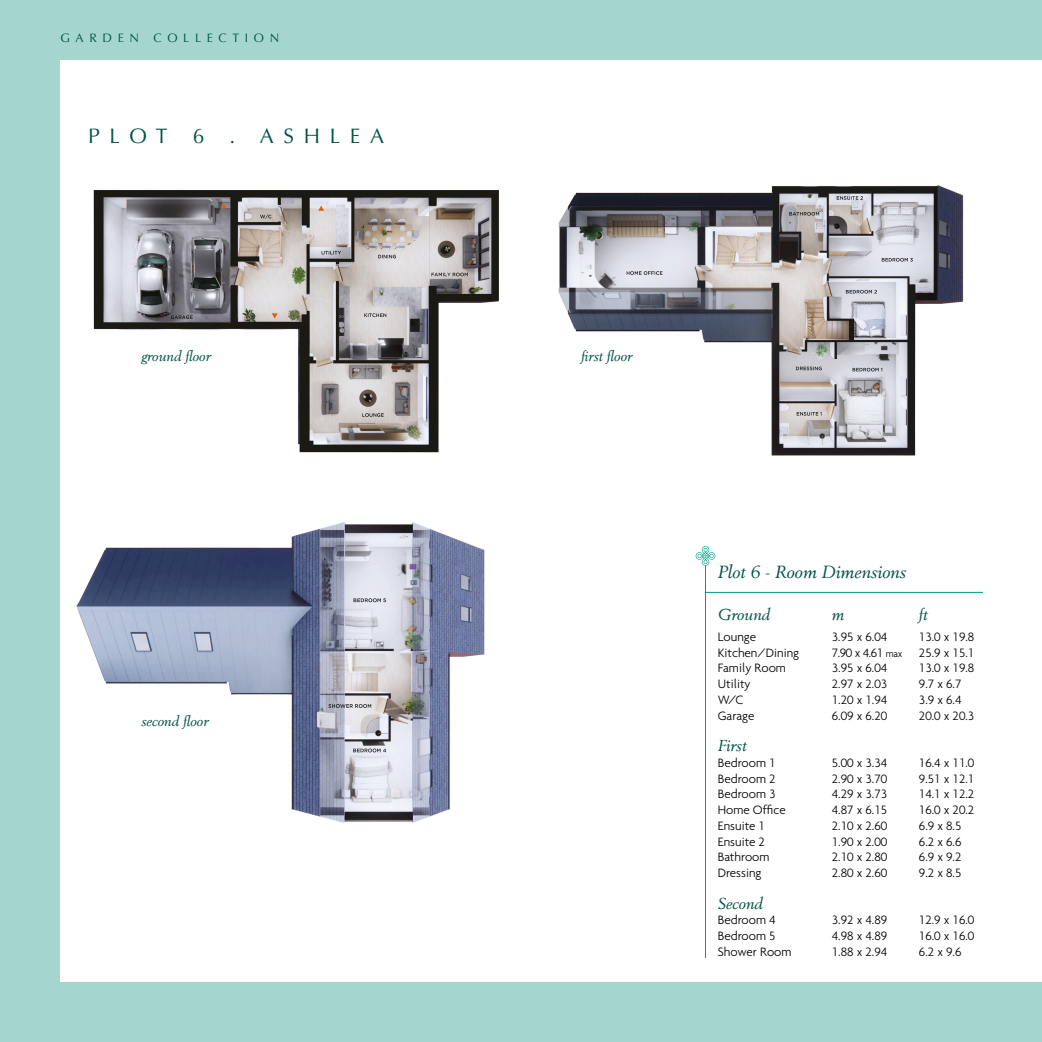
<style>
.page{position:relative;width:1042px;height:1042px;background:#fff}
.page>*{position:absolute;margin:0;border:0;box-sizing:border-box;transform-origin:0 0}
.t1{font:21px "Optima";letter-spacing:.46em;color:#005246}
.t2{font:italic 17.5px "Berling";color:#005246}
.t3{font:italic 15.75px "Berling";color:#005246}
.t4{font:italic 14px "Berling";color:#005246}
.t5{font:300 13.12px/15.8px "Agenda";color:#000}
.t6{font:12.25px "Optima";letter-spacing:.46em;color:#005246}
.s1{font-size:10.5px}
</style>
<div class="page">
<div style="left:0;top:0;width:1041px;height:1042px;background:#a5d6cd"></div>
<div style="left:60px;top:60px;width:982px;height:921px;background:#fff"></div>
<img style="left:93px;top:190px;width:406px;height:263px">
<img style="left:558px;top:185px;width:406px;height:271px">
<img style="left:76px;top:522px;width:409px;height:301px">
<hr style="left:705px;top:565px;width:1px;height:392px;background:#009983">
<hr style="left:705px;top:592px;width:277px;height:1px;background:#009983">
<svg style="left:695px;top:546px;width:21px;height:20px"></svg>
<p class="t6" style="left:60px;top:30px;width:220px">GARDEN COLLECTION</p>
<p class="t1" style="left:88px;top:124px;width:297px">PLOT 6 . ASHLEA</p>
<p class="t4" style="left:141px;top:348px;width:71px">ground floor</p>
<p class="t4" style="left:581px;top:348px;width:53px">first floor</p>
<p class="t4" style="left:141px;top:712px;width:69px">second floor</p>
<p class="t2" style="left:718px;top:561px;width:190px">Plot 6 - Room Dimensions</p>
<p class="t3" style="left:718px;top:605px;width:54px">Ground</p>
<p class="t3" style="left:832px;top:605px;width:14px">m</p>
<p class="t3" style="left:919px;top:605px;width:10px">ft</p>
<p class="t5" style="left:718px;top:628px;width:40px">Lounge</p>
<p class="t5" style="left:718px;top:644px;width:83px">Kitchen/Dining</p>
<p class="t5" style="left:718px;top:660px;width:70px">Family Room</p>
<p class="t5" style="left:718px;top:676px;width:34px">Utility</p>
<p class="t5" style="left:718px;top:691px;width:27px">W/C</p>
<p class="t5" style="left:718px;top:707px;width:38px">Garage</p>
<p class="t3" style="left:718px;top:736px;width:30px">First</p>
<p class="t5" style="left:718px;top:754px;width:59px">Bedroom 1</p>
<p class="t5" style="left:718px;top:770px;width:59px">Bedroom 2</p>
<p class="t5" style="left:718px;top:786px;width:59px">Bedroom 3</p>
<p class="t5" style="left:718px;top:802px;width:69px">Home Office</p>
<p class="t5" style="left:718px;top:817px;width:49px">Ensuite 1</p>
<p class="t5" style="left:718px;top:833px;width:49px">Ensuite 2</p>
<p class="t5" style="left:718px;top:849px;width:53px">Bathroom</p>
<p class="t5" style="left:718px;top:865px;width:45px">Dressing</p>
<p class="t3" style="left:718px;top:894px;width:47px">Second</p>
<p class="t5" style="left:718px;top:912px;width:59px">Bedroom 4</p>
<p class="t5" style="left:718px;top:928px;width:59px">Bedroom 5</p>
<p class="t5" style="left:718px;top:943px;width:75px">Shower Room</p>
<p class="t5" style="left:832px;top:628px;width:57px">3.95 x 6.04</p>
<p class="t5" style="left:832px;top:644px;width:72px">7.90 x 4.61 <span class="s1">max</span></p>
<p class="t5" style="left:832px;top:660px;width:57px">3.95 x 6.04</p>
<p class="t5" style="left:832px;top:676px;width:57px">2.97 x 2.03</p>
<p class="t5" style="left:832px;top:691px;width:57px">1.20 x 1.94</p>
<p class="t5" style="left:832px;top:707px;width:57px">6.09 x 6.20</p>
<p class="t5" style="left:832px;top:754px;width:57px">5.00 x 3.34</p>
<p class="t5" style="left:832px;top:770px;width:57px">2.90 x 3.70</p>
<p class="t5" style="left:832px;top:786px;width:57px">4.29 x 3.73</p>
<p class="t5" style="left:832px;top:802px;width:57px">4.87 x 6.15</p>
<p class="t5" style="left:832px;top:817px;width:57px">2.10 x 2.60</p>
<p class="t5" style="left:832px;top:833px;width:57px">1.90 x 2.00</p>
<p class="t5" style="left:832px;top:849px;width:57px">2.10 x 2.80</p>
<p class="t5" style="left:832px;top:865px;width:57px">2.80 x 2.60</p>
<p class="t5" style="left:832px;top:912px;width:57px">3.92 x 4.89</p>
<p class="t5" style="left:832px;top:928px;width:57px">4.98 x 4.89</p>
<p class="t5" style="left:832px;top:943px;width:57px">1.88 x 2.94</p>
<p class="t5" style="left:919px;top:628px;width:57px">13.0 x 19.8</p>
<p class="t5" style="left:919px;top:644px;width:57px">25.9 x 15.1</p>
<p class="t5" style="left:919px;top:660px;width:57px">13.0 x 19.8</p>
<p class="t5" style="left:919px;top:676px;width:44px">9.7 x 6.7</p>
<p class="t5" style="left:919px;top:691px;width:44px">3.9 x 6.4</p>
<p class="t5" style="left:919px;top:707px;width:57px">20.0 x 20.3</p>
<p class="t5" style="left:919px;top:754px;width:57px">16.4 x 11.0</p>
<p class="t5" style="left:919px;top:770px;width:57px">9.51 x 12.1</p>
<p class="t5" style="left:919px;top:786px;width:57px">14.1 x 12.2</p>
<p class="t5" style="left:919px;top:802px;width:57px">16.0 x 20.2</p>
<p class="t5" style="left:919px;top:817px;width:44px">6.9 x 8.5</p>
<p class="t5" style="left:919px;top:833px;width:44px">6.2 x 6.6</p>
<p class="t5" style="left:919px;top:849px;width:44px">6.9 x 9.2</p>
<p class="t5" style="left:919px;top:865px;width:44px">9.2 x 8.5</p>
<p class="t5" style="left:919px;top:912px;width:57px">12.9 x 16.0<br>16.0 x 16.0</p>
<p class="t5" style="left:919px;top:943px;width:44px">6.2 x 9.6</p>
</div>
